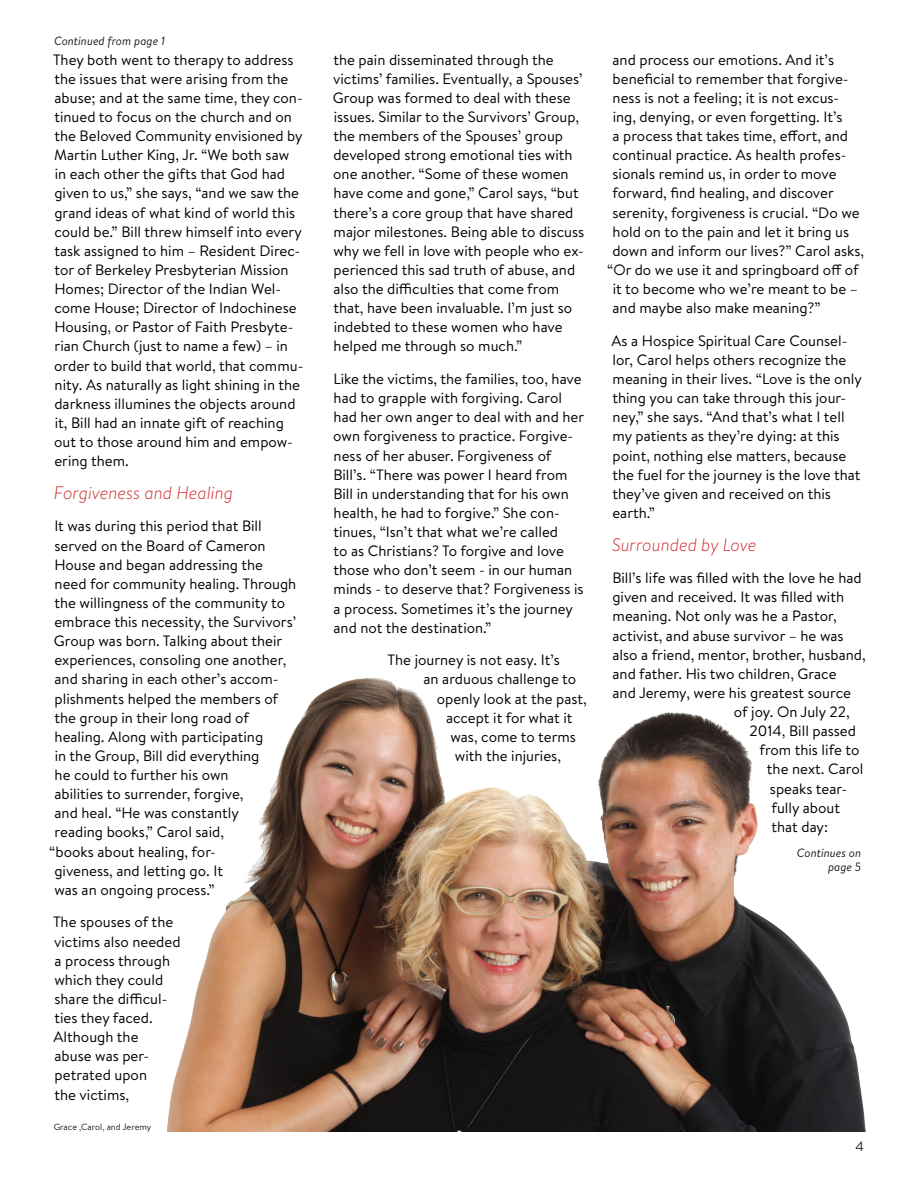
<style>
.page{position:relative;width:918px;height:1188px;background:#fff}
.page>*{position:absolute;margin:0;border:0;box-sizing:border-box;transform-origin:0 0}
.t1{font:italic 300 18px "Brandon Text";color:#d1282d}
.t2{font:15px/19.2px "Brandon Text";color:#000}
.t3{font:13.5px "Brandon Text";color:#231f20}
.t4{font:italic 12px/14.4px "Brandon Text";color:#231f20;text-align:right}
.t5{font:9px "Brandon Text";color:#231f20}
</style>
<div class="page">
<img style="left:167px;top:677px;width:699px;height:455px">
<p class="t4" style="left:54px;top:34px;width:113px">Continued from page 1</p>
<p class="t2" style="left:53px;top:49px;width:252px">They both went to therapy to address the issues that were arising from the abuse; and at the same time, they con&shy;tinued to focus on the church and on the Beloved Community envisioned by Martin Luther King, Jr. “We both saw<br>in each other the gifts that God had given to us,” she says, “and we saw the grand ideas of what kind of world this could be.” Bill threw himself into every task assigned to him – Resident Direc&shy;tor of Berkeley Presbyterian Mission Homes; Director of the Indian Wel&shy;come House; Director of Indochinese Housing, or Pastor of Faith Presbyte&shy;rian Church (just to name a few) – in order to build that world, that commu&shy;nity. As naturally as light shining in the darkness illumines the objects around it, Bill had an innate gift of reaching out to those around him and empow&shy;ering them.</p>
<p class="t1" style="left:54px;top:480px;width:181px">Forgiveness and Healing</p>
<p class="t2" style="left:54px;top:516px;width:209px">It was during this period that Bill</p>
<p class="t2" style="left:54px;top:535px;width:213px">served on the Board of Cameron</p>
<p class="t2" style="left:54px;top:554px;width:210px">House and began addressing the</p>
<p class="t2" style="left:55px;top:573px;width:243px">need for community healing. Through</p>
<p class="t2" style="left:54px;top:593px;width:232px">the willingness of the community to</p>
<p class="t2" style="left:54px;top:612px;width:243px">embrace this necessity, the Survivors’</p>
<p class="t2" style="left:54px;top:631px;width:230px">Group was born. Talking about their</p>
<p class="t2" style="left:54px;top:650px;width:233px">experiences, consoling one another,</p>
<p class="t2" style="left:55px;top:669px;width:225px">and sharing in each other’s accom-</p>
<p class="t2" style="left:55px;top:688px;width:225px">plishments helped the members of</p>
<p class="t2" style="left:54px;top:707px;width:196px">the group in their long road of</p>
<p class="t2" style="left:55px;top:726px;width:210px">healing. Along with participating</p>
<p class="t2" style="left:55px;top:746px;width:206px">in the Group, Bill did everything</p>
<p class="t2" style="left:55px;top:765px;width:176px">he could to further his own</p>
<p class="t2" style="left:55px;top:784px;width:190px">abilities to surrender, forgive,</p>
<p class="t2" style="left:55px;top:803px;width:186px">and heal. “He was constantly</p>
<p class="t2" style="left:55px;top:822px;width:171px">reading books,” Carol said,</p>
<p class="t2" style="left:49px;top:841px;width:168px">“books about healing, for-</p>
<p class="t2" style="left:54px;top:860px;width:170px">giveness, and letting go. It</p>
<p class="t2" style="left:54px;top:879px;width:162px">was an ongoing process.”</p>
<p class="t2" style="left:53px;top:912px;width:129px">The spouses of the victims also needed a process through which they could share the difficul&shy;ties they faced.<br>Although the<br>abuse was per&shy;petrated upon<br>the victims,</p>
<p class="t5" style="left:54px;top:1120px;width:99px">Grace ,Carol, and Jeremy</p>
<p class="t2" style="left:333px;top:49px;width:253px">the pain disseminated through the victims’ families. Eventually, a Spouses’ Group was formed to deal with these issues. Similar to the Survivors’ Group, the members of the Spouses’ group developed strong emotional ties with one another. “Some of these women have come and gone,” Carol says, “but there’s a core group that have shared major milestones. Being able to discuss why we fell in love with people who ex&shy;perienced this sad truth of abuse, and also the difficulties that come from that, have been invaluable. I’m just so indebted to these women who have helped me through so much.”</p>
<p class="t2" style="left:333px;top:369px;width:253px">Like the victims, the families, too, have had to grapple with forgiving. Carol had her own anger to deal with and her own forgiveness to practice. Forgive&shy;ness of her abuser. Forgiveness of Bill’s. “There was power I heard from Bill in understanding that for his own health, he had to forgive.” She con&shy;tinues, “Isn’t that what we’re called<br>to as Christians? To forgive and love those who don’t seem - in our human minds - to deserve that? Forgiveness is a process. Sometimes it’s the journey and not the destination.”</p>
<p class="t2" style="left:388px;top:650px;width:174px">The journey is not easy. It’s</p>
<p class="t2" style="left:424px;top:669px;width:154px">an arduous challenge to</p>
<p class="t2" style="left:437px;top:688px;width:152px">openly look at the past,</p>
<p class="t2" style="left:446px;top:707px;width:128px">accept it for what it</p>
<p class="t2" style="left:450px;top:726px;width:127px">was, come to terms</p>
<p class="t2" style="left:455px;top:746px;width:108px">with the injuries,</p>
<p class="t2" style="left:613px;top:49px;width:223px">and process our emotions. And it’s</p>
<p class="t2" style="left:613px;top:68px;width:238px">beneficial to remember that forgive-</p>
<p class="t2" style="left:613px;top:87px;width:228px">ness is not a feeling; it is not excus-</p>
<p class="t2" style="left:613px;top:107px;width:231px">ing, denying, or even forgetting. It’s</p>
<p class="t2" style="left:613px;top:126px;width:237px">a process that takes time, effort, and</p>
<p class="t2" style="left:612px;top:145px;width:236px">continual practice. As health profes-</p>
<p class="t2" style="left:612px;top:164px;width:226px">sionals remind us, in order to move</p>
<p class="t2" style="left:612px;top:183px;width:223px">forward, find healing, and discover</p>
<p class="t2" style="left:612px;top:202px;width:249px">serenity, forgiveness is crucial. “Do we</p>
<p class="t2" style="left:613px;top:221px;width:238px">hold on to the pain and let it bring us</p>
<p class="t2" style="left:612px;top:240px;width:253px">down and inform our lives?” Carol asks,</p>
<p class="t2" style="left:607px;top:260px;width:253px">“Or do we use it and springboard off of</p>
<p class="t2" style="left:613px;top:279px;width:247px">it to become who we’re meant to be –</p>
<p class="t2" style="left:613px;top:298px;width:210px">and maybe also make meaning?”</p>
<p class="t2" style="left:612px;top:330px;width:252px">As a Hospice Spiritual Care Counsel&shy;lor, Carol helps others recognize the meaning in their lives. “Love is the only thing you can take through this jour&shy;ney,” she says. “And that’s what I tell my patients as they’re dying: at this point, nothing else matters, because the fuel for the journey is the love that they’ve given and received on this earth.”</p>
<p class="t1" style="left:612px;top:532px;width:146px">Surrounded by Love</p>
<p class="t2" style="left:612px;top:568px;width:251px">Bill’s life was filled with the love he had</p>
<p class="t2" style="left:612px;top:587px;width:233px">given and received. It was filled with</p>
<p class="t2" style="left:613px;top:606px;width:226px">meaning. Not only was he a Pastor,</p>
<p class="t2" style="left:613px;top:625px;width:233px">activist, and abuse survivor – he was</p>
<p class="t2" style="left:613px;top:644px;width:255px">also a friend, mentor, brother, husband,</p>
<p class="t2" style="left:613px;top:663px;width:225px">and father. His two children, Grace</p>
<p class="t2" style="left:613px;top:683px;width:240px">and Jeremy, were his greatest source</p>
<p class="t2" style="left:734px;top:702px;width:118px">of joy. On July 22,</p>
<p class="t2" style="left:750px;top:721px;width:108px">2014, Bill passed</p>
<p class="t2" style="left:759px;top:740px;width:102px">from this life to</p>
<p class="t2" style="left:767px;top:759px;width:98px">the next. Carol</p>
<p class="t2" style="left:770px;top:778px;width:79px">speaks tear-</p>
<p class="t2" style="left:771px;top:797px;width:70px">fully about</p>
<p class="t2" style="left:771px;top:816px;width:58px">that day:</p>
<p class="t4" style="left:797px;top:845px;width:66px">Continues on page 5</p>
<p class="t3" style="left:856px;top:1137px;width:10px">4</p>
</div>
